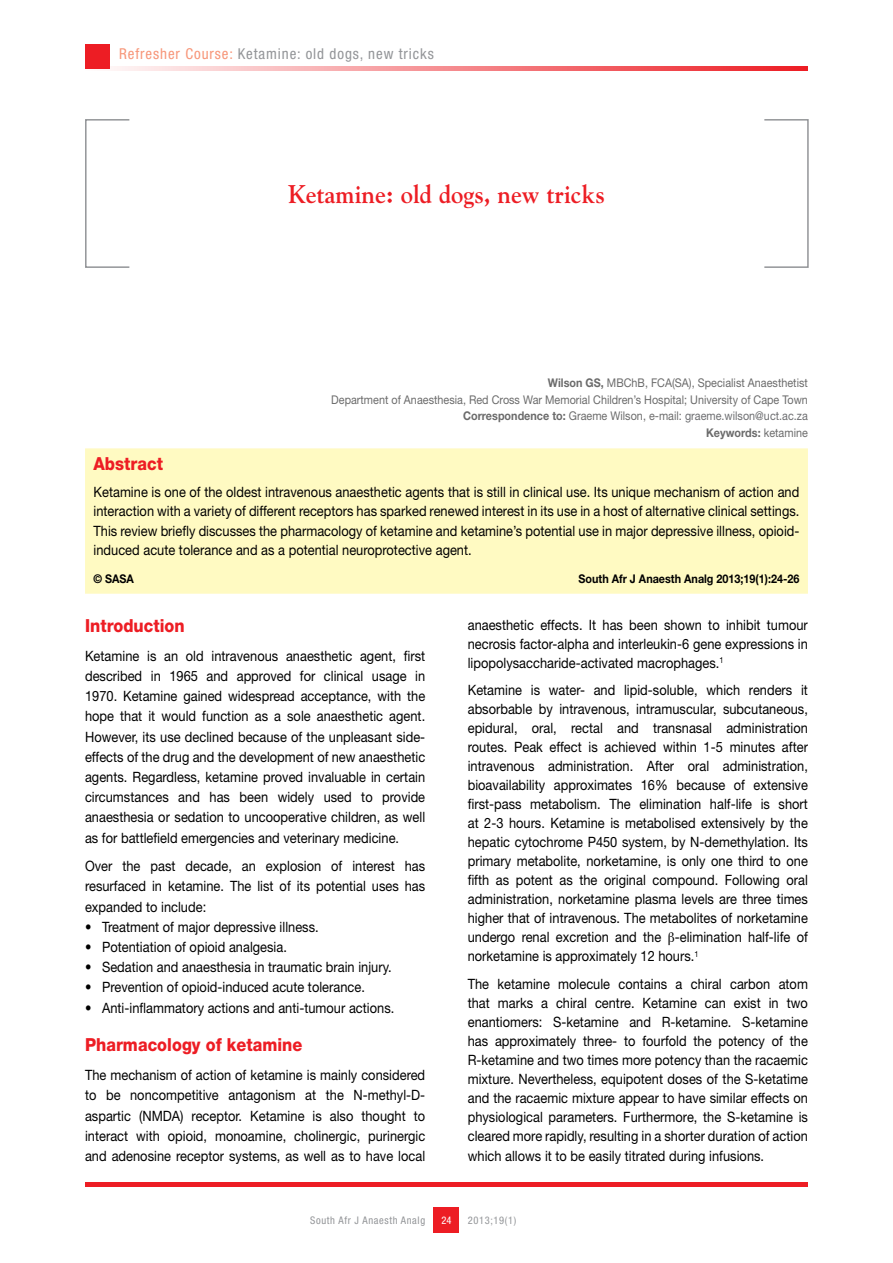
<style>
.page{position:relative;width:893px;height:1263px;background:#fff}
.page>*{position:absolute;margin:0;border:0;box-sizing:border-box;transform-origin:0 0}
.t1{font:700 25.5px "Goudy";color:#ed1d24;scale:.96 1}
.t2{font:800 18px "Helvetica Neue LT Std";color:#ed1d24;scale:.9 1}
.t3{font:condensed 15px "Helvetica Neue LT Std";letter-spacing:.06em;color:#939598}
.t4{font:14.25px/19px "Helvetica Neue LT Std";color:#000;text-align:justify;scale:.9 1}
.t5{font:12px/16.5px "Helvetica Neue LT Std";color:#6b6b6b;text-align:right;scale:.9 1}
.t6{font:700 12px "Helvetica Neue LT Std";color:#000;scale:.9 1}
.t7{font:condensed 10.5px "Helvetica Neue LT Std";letter-spacing:.06em;color:#939598}
.t8{font:condensed 10.5px "Helvetica Neue LT Std";color:#fff}
.s1{color:#f79679}
.s2{font-weight:700}
.s3{color:#6d6e71}
</style>
<div class="page">
<svg style="left:85px;top:66px;width:723px;height:5px;background:#f5898d"></svg>
<div style="left:85px;top:44px;width:24px;height:24px;background:#ed1d24"></div>
<div style="left:434px;top:1208px;width:25px;height:25px;background:#ed1d24"></div>
<div style="left:85px;top:1182px;width:723px;height:5px;background:#ed1d24"></div>
<div style="left:764px;top:119px;width:45px;height:149px;border:2px solid #939598"></div>
<div style="left:85px;top:119px;width:45px;height:149px;border:2px solid #939598"></div>
<div style="left:85px;top:448px;width:723px;height:146px;background:#fffac2"></div>
<p class="t3" style="left:119px;top:45px;width:316px"><span class="s1">Refresher Course:</span> Ketamine: old dogs, new tricks</p>
<h1 class="t1" style="left:288px;top:179px;width:332px">Ketamine: old dogs, new tricks</h1>
<p class="t5" style="left:331px;top:374px;width:531px"><span class="s2">Wilson GS,</span> MBChB, FCA(SA), Specialist Anaesthetist<br>Department of Anaesthesia, Red Cross War Memorial Children’s Hospital; University of Cape Town <span class="s2">Correspondence to:</span> Graeme Wilson, e-mail: <span class="s3">graeme.wilson@uct.ac.za<br></span><span class="s2">Keywords:</span> ketamine</p>
<p class="t2" style="left:94px;top:453px;width:79px">Abstract</p>
<p class="t4" style="left:94px;top:482px;width:786px;line-height:19.5px">Ketamine is one of the oldest intravenous anaesthetic agents that is still in clinical use. Its unique mechanism of action and interaction with a variety of different receptors has sparked renewed interest in its use in a host of alternative clinical settings.<br>This review briefly discusses the pharmacology of ketamine and ketamine’s potential use in major depressive illness, opioid&shy;induced acute tolerance and as a potential neuroprotective agent.</p>
<p class="t6" style="left:94px;top:571px;width:46px">© SASA</p>
<p class="t6" style="left:579px;top:571px;width:247px">South Afr J Anaesth Analg 2013;19(1):24-26</p>
<p class="t2" style="left:85px;top:615px;width:112px">Introduction</p>
<p class="t4" style="left:85px;top:645px;width:379px;line-height:20.2px">Ketamine is an old intravenous anaesthetic agent, first described in 1965 and approved for clinical usage in 1970. Ketamine gained widespread acceptance, with the hope that it would function as a sole anaesthetic agent.<br>However, its use declined because of the unpleasant side&shy;effects of the drug and the development of new anaesthetic agents. Regardless, ketamine proved invaluable in certain circumstances and has been widely used to provide anaesthesia or sedation to uncooperative children, as well as for battlefield emergencies and veterinary medicine.</p>
<p class="t4" style="left:85px;top:856px;width:379px;line-height:20.2px">Over the past decade, an explosion of interest has resurfaced in ketamine. The list of its potential uses has expanded to include:</p>
<p class="t4" style="left:85px;top:917px;width:261px">• Treatment of major depressive illness.</p>
<p class="t4" style="left:85px;top:937px;width:226px">• Potentiation of opioid analgesia.</p>
<p class="t4" style="left:85px;top:957px;width:342px">• Sedation and anaesthesia in traumatic brain injury.</p>
<p class="t4" style="left:85px;top:978px;width:313px">• Prevention of opioid-induced acute tolerance.</p>
<p class="t4" style="left:85px;top:998px;width:345px">• Anti-inflammatory actions and anti-tumour actions.</p>
<p class="t2" style="left:85px;top:1034px;width:243px">Pharmacology of ketamine</p>
<p class="t4" style="left:85px;top:1065px;width:379px;line-height:20.2px">The mechanism of action of ketamine is mainly considered to be noncompetitive antagonism at the N-methyl-D&shy;aspartic (NMDA) receptor. Ketamine is also thought to interact with opioid, monoamine, cholinergic, purinergic and adenosine receptor systems, as well as to have local</p>
<p class="t4" style="left:468px;top:615px;width:379px">anaesthetic effects. It has been shown to inhibit tumour necrosis factor-alpha and interleukin-6 gene expressions in lipopolysaccharide-activated macrophages.<sup>1</sup></p>
<p class="t4" style="left:468px;top:680px;width:379px">Ketamine is water- and lipid-soluble, which renders it absorbable by intravenous, intramuscular, subcutaneous, epidural, oral, rectal and transnasal administration routes. Peak effect is achieved within 1-5 minutes after intravenous administration. After oral administration, bioavailability approximates 16% because of extensive first-pass metabolism. The elimination half-life is short at 2-3 hours. Ketamine is metabolised extensively by the hepatic cytochrome P450 system, by N-demethylation. Its primary metabolite, norketamine, is only one third to one fifth as potent as the original compound. Following oral administration, norketamine plasma levels are three times higher that of intravenous. The metabolites of norketamine undergo renal excretion and the -elimination half-life of norketamine is approximately 12 hours.<sup>1</sup></p>
<p class="t4" style="left:468px;top:974px;width:379px">The ketamine molecule contains a chiral carbon atom that marks a chiral centre. Ketamine can exist in two enantiomers: S-ketamine and R-ketamine. S-ketamine has approximately three- to fourfold the potency of the R-ketamine and two times more potency than the racaemic mixture. Nevertheless, equipotent doses of the S-ketatime and the racaemic mixture appear to have similar effects on physiological parameters. Furthermore, the S-ketamine is cleared more rapidly, resulting in a shorter duration of action which allows it to be easily titrated during infusions.</p>
<p class="t7" style="left:310px;top:1214px;width:117px">South Afr J Anaesth Analg</p>
<p class="t8" style="left:441px;top:1214px;width:12px">24</p>
<p class="t7" style="left:468px;top:1214px;width:50px">2013;19(1)</p>
</div>
